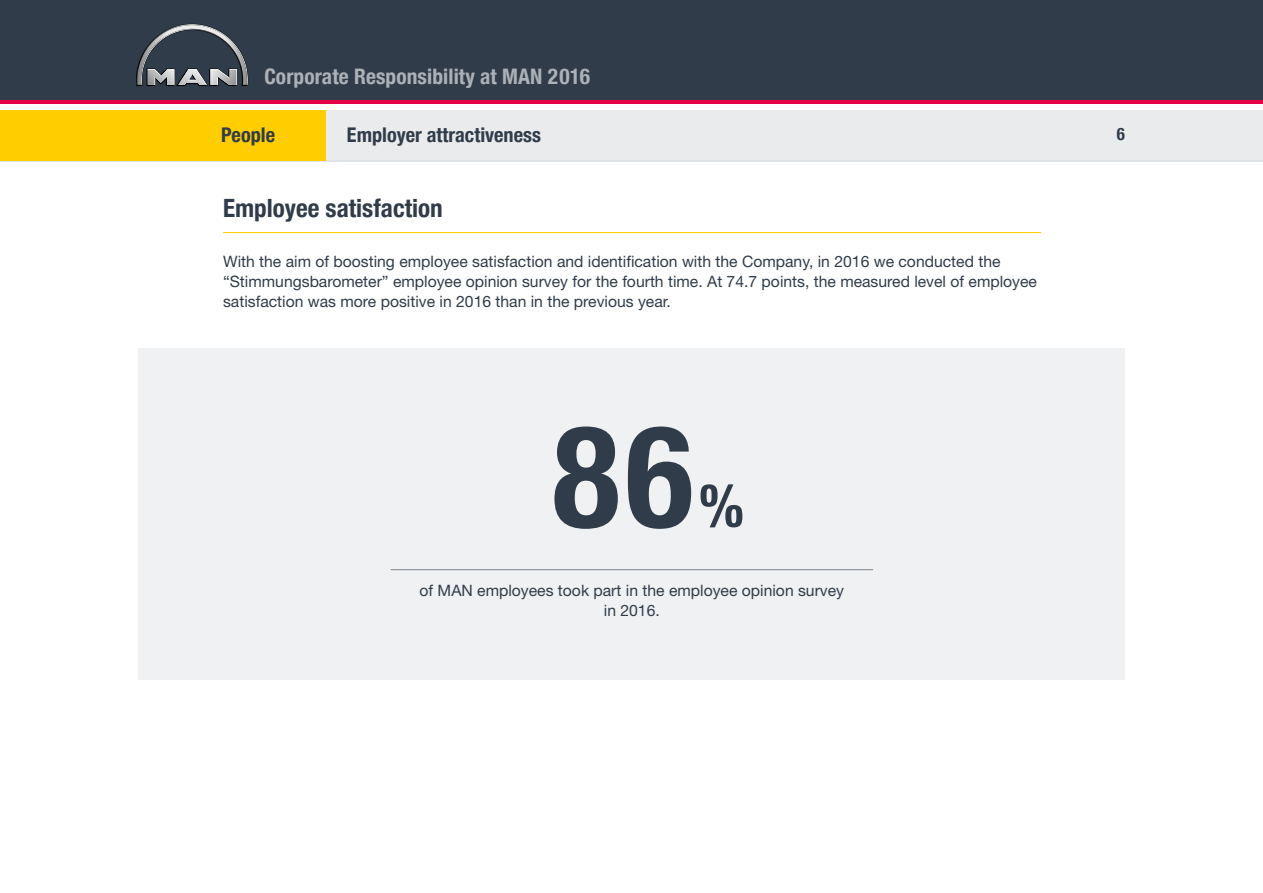
<style>
.page{position:relative;width:1263px;height:893px;background:#fff}
.page>*{position:absolute;margin:0;border:0;box-sizing:border-box;transform-origin:0 0}
.t1{font:700 140.55px "MAN Europe Condensed";color:#303c49}
.t2{font:700 58.65px "MAN Europe Condensed";color:#303c49}
.t3{font:700 25.2px "MAN Europe Condensed";color:#303c49}
.t4{font:700 21.3px "MAN Europe Condensed";letter-spacing:.005em;color:#acb1b7}
.t5{font:700 20.25px "MAN Europe Condensed";color:#303c49}
.t6{font:700 16.8px "MAN Europe Condensed";color:#303c49}
.t7{font:15.75px/20px "Helvetica Neue";color:#303c49}
</style>
<div class="page">
<div style="left:325px;top:111px;width:938px;height:50px;background:#eaebec"></div>
<hr style="left:0;top:161px;width:1263px;height:1px;background:#d2d6dc">
<div style="left:0;top:0;width:1263px;height:101px;background:#303c49"></div>
<svg style="left:136px;top:24px;width:112px;height:62px"></svg>
<hr style="left:0;top:100px;width:1263px;height:4px;background:#e40045">
<div style="left:0;top:111px;width:325px;height:50px;background:#ffcd00"></div>
<div style="left:138px;top:348px;width:987px;height:332px;background:#f0f1f2"></div>
<hr style="left:223px;top:232px;width:818px;height:1px;background:#ffcd00">
<hr style="left:391px;top:569px;width:482px;height:1px;background:#838a92">
<h3 class="t4" style="left:264px;top:61px;width:327px">Corporate Responsibility at MAN 2016</h3>
<p class="t5" style="left:221px;top:120px;width:55px">People</p>
<p class="t5" style="left:347px;top:120px;width:196px">Employer attractiveness</p>
<h3 class="t3" style="left:223px;top:190px;width:221px">Employee satisfaction</h3>
<p class="t7" style="left:223px;top:251px;width:815px">With the aim of boosting employee satisfaction and identification with the Company, in 2016 we conducted the “Stimmungsbarometer” employee opinion survey for the fourth time. At 74.7 points, the measured level of employee satisfaction was more positive in 2016 than in the previous year.</p>
<h1 class="t1" style="left:552px;top:372px;width:142px">86</h1>
<h2 class="t2" style="left:699px;top:462px;width:47px">%</h2>
<p class="t7" style="left:420px;top:581px;width:426px;text-align:center">of MAN employees took part in the employee opinion survey in 2016.</p>
<p class="t6" style="left:1117px;top:121px;width:10px">6</p>
</div>
